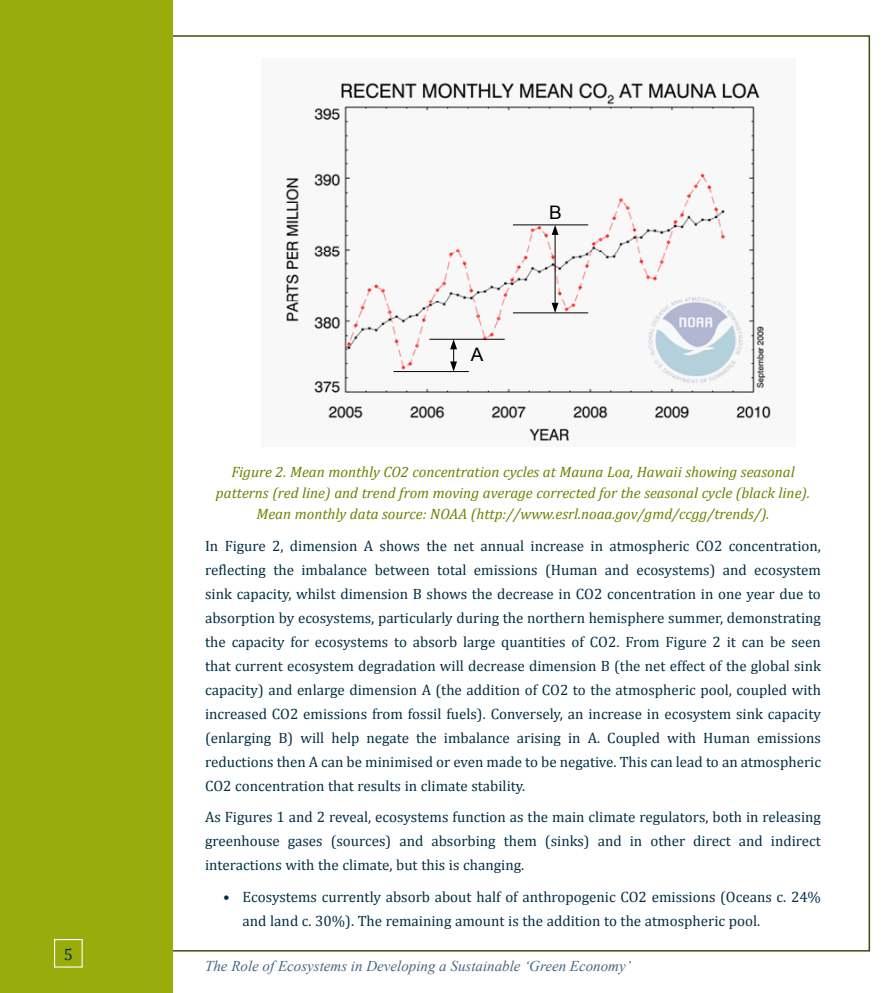
<style>
.page{position:relative;width:893px;height:993px;background:#fff}
.page>*{position:absolute;margin:0;border:0;box-sizing:border-box;transform-origin:0 0}
.t1{font:18.6px "Arial";color:#000}
.t2{font:16.5px "Cambria";color:#032f46}
.t3{font:15px/24px "Cambria";color:#032f46;text-align:justify}
.t4{font:italic 15px/21px "Cambria";color:#6e8100;text-align:center}
.t5{font:italic 15px "Times New Roman";color:#456584}
</style>
<div class="page">
<div style="left:0;top:0;width:173px;height:993px;background:#9aac0c"></div>
<div style="left:54px;top:939px;width:29px;height:28px;border:1px solid #fff"></div>
<img style="left:285px;top:82px;width:486px;height:359px">
<hr style="left:513px;top:224px;width:75px;height:1px;background:#000">
<hr style="left:513px;top:312px;width:75px;height:1px;background:#000">
<hr style="left:555px;top:234px;width:1px;height:70px;background:#000">
<svg style="left:552px;top:225px;width:6px;height:10px"></svg>
<svg style="left:552px;top:303px;width:6px;height:10px"></svg>
<hr style="left:430px;top:339px;width:74px;height:1px;background:#000">
<hr style="left:394px;top:371px;width:75px;height:1px;background:#000">
<svg style="left:450px;top:339px;width:7px;height:33px"></svg>
<p class="t2" style="left:64px;top:944px;width:11px">5</p>
<p class="t1" style="left:471px;top:343px;width:14px">A</p>
<p class="t1" style="left:549px;top:200px;width:14px">B</p>
<p class="t4" style="left:216px;top:461px;width:596px">Figure 2. Mean monthly CO2 concentration cycles at Mauna Loa, Hawaii showing seasonal patterns (red line) and trend from moving average corrected for the seasonal cycle (black line).<br>Mean monthly data source: NOAA (http://www.esrl.noaa.gov/gmd/ccgg/trends/).</p>
<p class="t3" style="left:205px;top:534px;width:617px">In Figure 2, dimension A shows the net annual increase in atmospheric CO2 concentration, reflecting the imbalance between total emissions (Human and ecosystems) and ecosystem sink capacity, whilst dimension B shows the decrease in CO2 concentration in one year due to absorption by ecosystems, particularly during the northern hemisphere summer, demonstrating the capacity for ecosystems to absorb large quantities of CO2. From Figure 2 it can be seen that current ecosystem degradation will decrease dimension B (the net effect of the global sink capacity) and enlarge dimension A (the addition of CO2 to the atmospheric pool, coupled with increased CO2 emissions from fossil fuels). Conversely, an increase in ecosystem sink capacity (enlarging B) will help negate the imbalance arising in A. Coupled with Human emissions reductions then A can be minimised or even made to be negative. This can lead to an atmospheric CO2 concentration that results in climate stability.</p>
<p class="t3" style="left:205px;top:805px;width:617px">As Figures 1 and 2 reveal, ecosystems function as the main climate regulators, both in releasing greenhouse gases (sources) and absorbing them (sinks) and in other direct and indirect interactions with the climate, but this is changing.</p>
<p class="t3" style="left:243px;top:885px;width:580px;text-indent:-20px">• Ecosystems currently absorb about half of anthropogenic CO2 emissions (Oceans c. 24% and land c. 30%). The remaining amount is the addition to the atmospheric pool.</p>
<p class="t5" style="left:205px;top:956px;width:427px">The Role of Ecosystems in Developing a Sustainable ‘Green Economy’</p>
</div>
